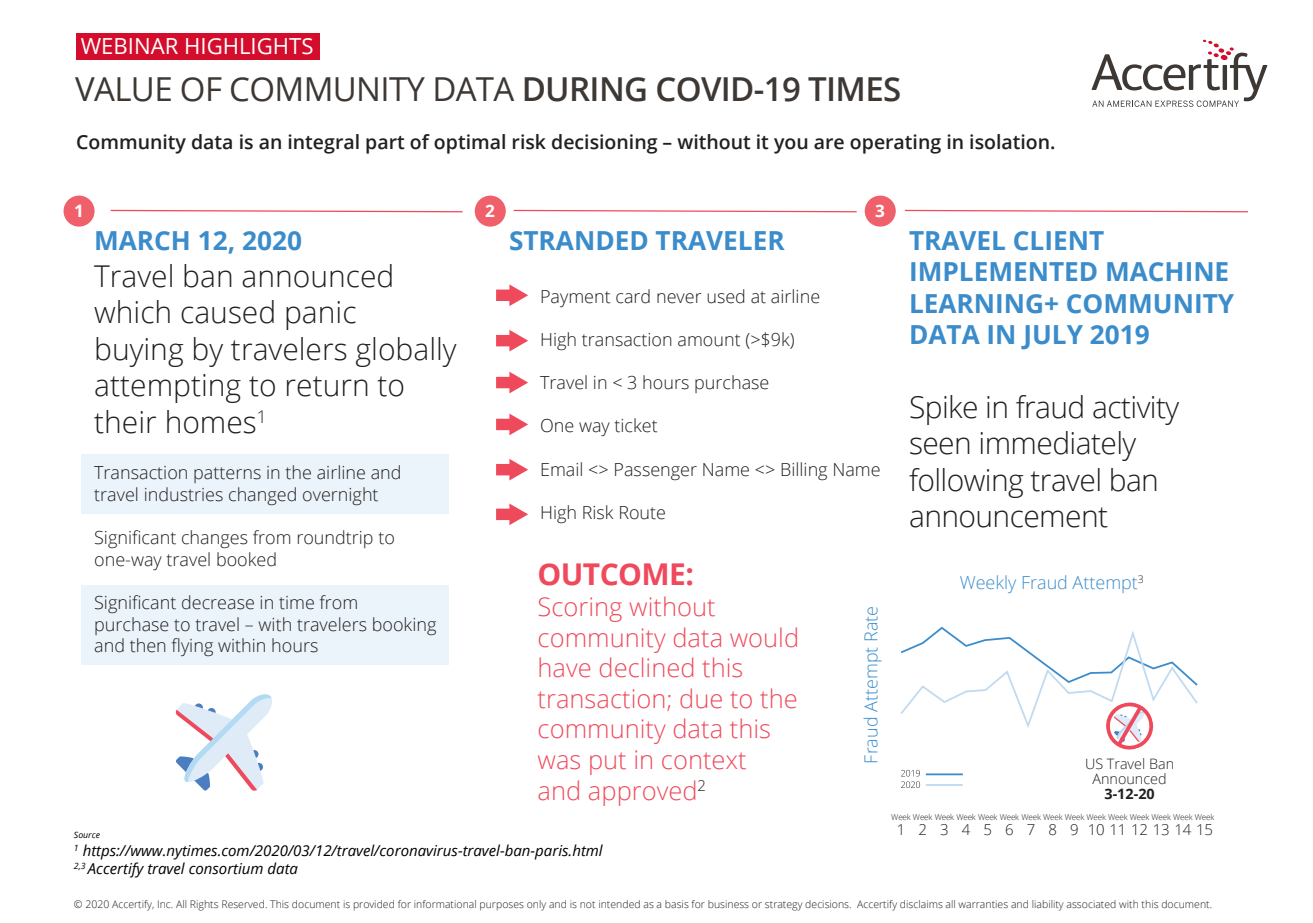
<style>
.page{position:relative;width:1313px;height:923px;background:#fff}
.page>*{position:absolute;margin:0;border:0;box-sizing:border-box;transform-origin:0 0}
.t1{font:33px "Open Sans";letter-spacing:-.02em;color:#3e3835}
.t2{font:300 30px/36.6px "Open Sans";color:#231f20}
.t3{font:300 30px/36.6px "Open Sans";letter-spacing:-.02em;color:#231f20}
.t4{font:700 30px "Open Sans";letter-spacing:-.02em;color:#ef4a5c}
.t5{font:700 26.25px/31.5px "Open Sans";color:#3b8ccb}
.t6{font:300 25.5px/30.6px "Open Sans";color:#ef4a5c}
.t7{font:22.05px "Open Sans";color:#fff}
.t8{font:600 19.5px "Open Sans";color:#231f20}
.t9{font:300 18px/21.6px "Open Sans";color:#231f20}
.t10{font:300 18px "Open Sans";color:#3b8ccb}
.t11{font:700 17.1px "Open Sans";color:#fff}
.t12{font:italic 15px/18.6px "Open Sans";color:#000}
.t13{font:300 15px "Open Sans";letter-spacing:-.02em;color:#231f20}
.t14{font:300 14.4px/15.1px "Open Sans";color:#231f20;text-align:center}
.t15{font:700 14.4px "Open Sans";color:#231f20}
.t16{font:300 10.5px "Open Sans";color:#231f20}
.t17{font:italic 8.7px "Open Sans";color:#000}
.t18{font:300 8.1px "Open Sans";letter-spacing:-.02em;color:#231f20}
.s1{font-weight:600}
</style>
<div class="page">
<div style="left:81px;top:454px;width:367px;height:60px;background:#ebf4fa"></div>
<div style="left:81px;top:585px;width:367px;height:80px;background:#ebf4fa"></div>
<div style="left:76px;top:33px;width:244px;height:27px;background:#d30d2b"></div>
<svg style="left:1091px;top:40px;width:176px;height:67px"></svg>
<div style="left:64px;top:195px;width:31px;height:31px;background:#f0606a;border-radius:50%"></div>
<div style="left:475px;top:195px;width:31px;height:31px;background:#f0606a;border-radius:50%"></div>
<div style="left:864px;top:195px;width:31px;height:31px;background:#f0606a;border-radius:50%"></div>
<svg style="left:110px;top:209px;width:353px;height:4px"></svg>
<svg style="left:513px;top:209px;width:344px;height:4px"></svg>
<svg style="left:904px;top:209px;width:344px;height:4px"></svg>
<svg style="left:900px;top:626px;width:298px;height:124px"></svg>
<svg style="left:175px;top:694px;width:97px;height:97px"></svg>
<div style="left:496px;top:289px;width:16px;height:12px;background:#ef4a5c"></div>
<svg style="left:509px;top:284px;width:19px;height:22px"></svg>
<div style="left:496px;top:335px;width:16px;height:11px;background:#ef4a5c"></div>
<svg style="left:509px;top:330px;width:19px;height:21px"></svg>
<div style="left:496px;top:377px;width:16px;height:11px;background:#ef4a5c"></div>
<svg style="left:509px;top:372px;width:19px;height:21px"></svg>
<div style="left:496px;top:418px;width:16px;height:12px;background:#ef4a5c"></div>
<svg style="left:509px;top:413px;width:19px;height:22px"></svg>
<div style="left:496px;top:464px;width:16px;height:11px;background:#ef4a5c"></div>
<svg style="left:509px;top:459px;width:19px;height:21px"></svg>
<div style="left:496px;top:508px;width:16px;height:12px;background:#ef4a5c"></div>
<svg style="left:509px;top:503px;width:19px;height:22px"></svg>
<svg style="left:901px;top:769px;width:19px;height:19px"></svg>
<hr style="left:925px;top:773px;width:38px;height:2px;background:#3b8ccb">
<hr style="left:925px;top:784px;width:38px;height:1px;background:#c0daf1">
<p class="t7" style="left:81px;top:31px;width:234px">WEBINAR HIGHLIGHTS</p>
<h1 class="t1" style="left:75px;top:66px;width:827px">VALUE OF COMMUNITY DATA <span class="s1">DURING COVID-19 TIMES</span></h1>
<p class="t8" style="left:76px;top:128px;width:981px">Community data is an integral part of optimal risk decisioning – without it you are operating in isolation.</p>
<p class="t11" style="left:74px;top:199px;width:11px">1</p>
<p class="t11" style="left:485px;top:199px;width:11px">2</p>
<p class="t11" style="left:875px;top:199px;width:11px">3</p>
<h3 class="t5" style="left:94px;top:224px;width:209px">MARCH 12, 2020</h3>
<h2 class="t2" style="left:94px;top:256px;width:364px">Travel ban announced which caused panic<br>buying by travelers globally attempting to return to their homes<sup>1</sup></h2>
<p class="t9" style="left:94px;top:461px;width:309px">Transaction patterns in the airline and travel industries changed overnight</p>
<p class="t9" style="left:94px;top:526px;width:302px">Significant changes from roundtrip to one-way travel booked</p>
<p class="t9" style="left:94px;top:591px;width:344px">Significant decrease in time from purchase to travel – with travelers booking and then flying within hours</p>
<h3 class="t5" style="left:509px;top:224px;width:277px">STRANDED TRAVELER</h3>
<p class="t9" style="left:540px;top:285px;width:282px">Payment card never used at airline</p>
<p class="t9" style="left:540px;top:328px;width:256px">High transaction amount (&gt;$9k)</p>
<p class="t9" style="left:540px;top:371px;width:231px">Travel in &lt; 3 hours purchase</p>
<p class="t9" style="left:540px;top:414px;width:119px">One way ticket</p>
<p class="t9" style="left:540px;top:458px;width:342px">Email &lt;&gt; Passenger Name &lt;&gt; Billing Name</p>
<p class="t9" style="left:540px;top:501px;width:128px">High Risk Route</p>
<h2 class="t4" style="left:537px;top:553px;width:158px">OUTCOME:</h2>
<h3 class="t6" style="left:537px;top:590px;width:263px">Scoring without community data would have declined this transaction; due to the community data this was put in context<br>and approved<sup>2</sup></h3>
<p class="t10" style="left:858px;top:763px;width:159px;rotate:-90deg">Fraud Attempt Rate</p>
<h3 class="t5" style="left:909px;top:224px;width:327px">TRAVEL CLIENT<br>IMPLEMENTED MACHINE<br>LEARNING+ COMMUNITY<br>DATA IN JULY 2019</h3>
<h2 class="t3" style="left:909px;top:387px;width:272px">Spike in fraud activity seen immediately following travel ban announcement</h2>
<p class="t10" style="left:959px;top:569px;width:186px">Weekly Fraud Attempt<sup>3</sup></p>
<p class="t14" style="left:1085px;top:756px;width:91px">US Travel Ban<br>Announced</p>
<p class="t15" style="left:1104px;top:784px;width:52px">3-12-20</p>
<p class="t17" style="left:74px;top:828px;width:28px">Source</p>
<p class="t12" style="left:74px;top:840px;width:530px"><sup>1</sup> https://www.nytimes.com/2020/03/12/travel/coronavirus-travel-ban-paris.html<br><sup>2,3</sup> Accertify travel consortium data</p>
<p class="t18" style="left:891px;top:811px;width:324px">Week Week Week Week Week Week Week Week Week Week Week Week Week Week Week</p>
<p class="t13" style="left:896px;top:819px;width:10px">1</p>
<p class="t13" style="left:918px;top:819px;width:10px">2</p>
<p class="t13" style="left:940px;top:819px;width:10px">3</p>
<p class="t13" style="left:961px;top:819px;width:10px">4</p>
<p class="t13" style="left:983px;top:819px;width:10px">5</p>
<p class="t13" style="left:1005px;top:819px;width:10px">6</p>
<p class="t13" style="left:1026px;top:819px;width:10px">7</p>
<p class="t13" style="left:1048px;top:819px;width:10px">8</p>
<p class="t13" style="left:1070px;top:819px;width:10px">9</p>
<p class="t13" style="left:1087px;top:819px;width:127px">10 11 12 13 14 15</p>
<p class="t16" style="left:74px;top:897px;width:1139px">© 2020 Accertify, Inc. All Rights Reserved. This document is provided for informational purposes only and is not intended as a basis for business or strategy decisions. Accertify disclaims all warranties and liability associated with this document.</p>
</div>
